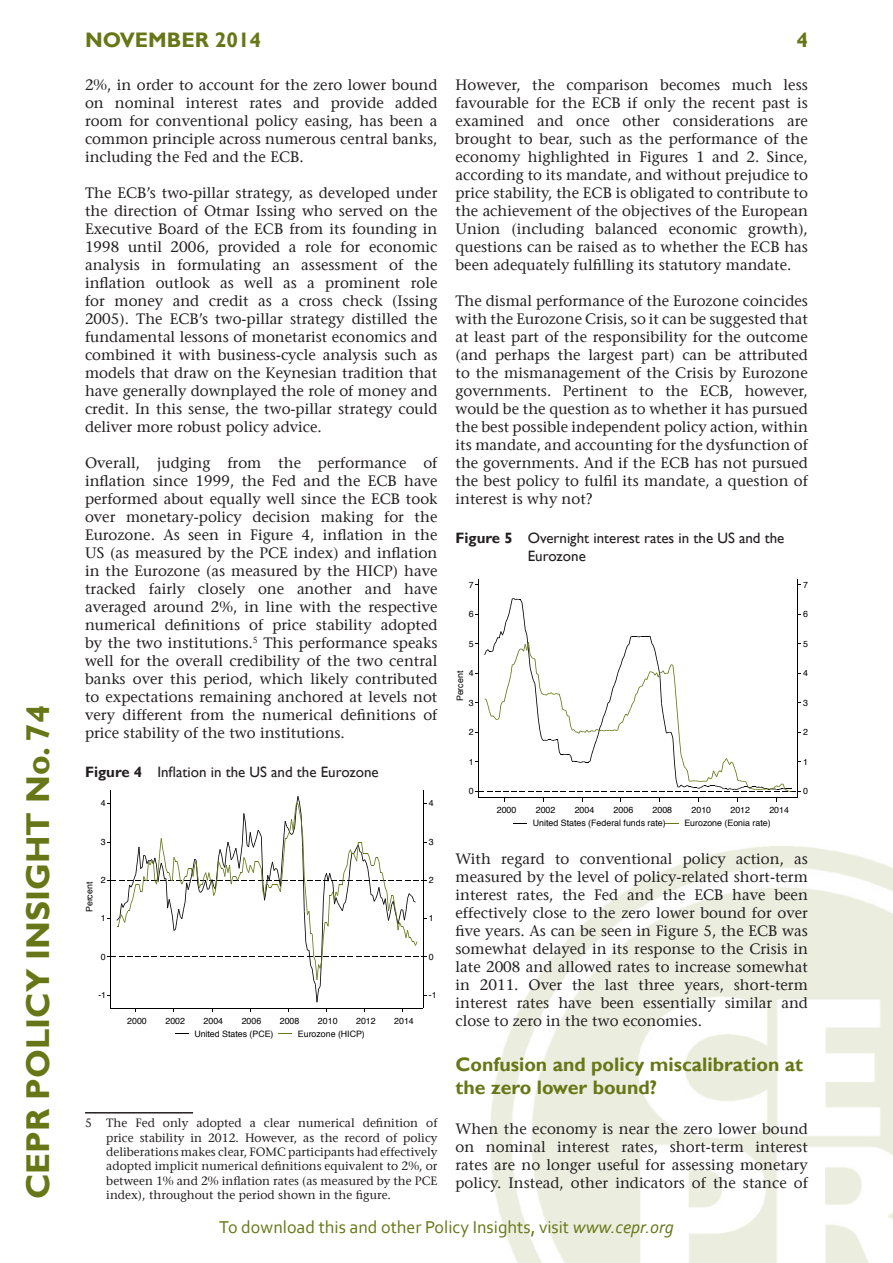
<style>
.page{position:relative;width:893px;height:1263px;background:#fff}
.page>*{position:absolute;margin:0;border:0;box-sizing:border-box;transform-origin:0 0}
.t1{font:700 33px "Gill Sans";color:#677717}
.t2{font:700 21px "Gill Sans";color:#677717}
.t3{font:700 19.5px/23.4px "Gill Sans";color:#677717}
.t4{font:18px "Corbel";color:#677717}
.t5{font:15px/18px "Stone Serif";color:#231f20;text-align:justify}
.t6{font:15px/18px "Gill Sans";color:#231f20}
.t7{font:12px/14.4px "Stone Serif";color:#231f20;text-align:justify}
.t8{font:8.85px "Helvetica";color:#000001}
.s1{font-weight:700}
.s2{font-style:italic}
</style>
<div class="page">
<img style="left:490px;top:846px;width:403px;height:417px">
<hr style="left:423px;top:790px;width:1px;height:218px;background:#000001">
<hr style="left:110px;top:790px;width:1px;height:218px;background:#000001">
<svg style="left:107px;top:796px;width:320px;height:206px"></svg>
<hr style="left:111px;top:1008px;width:312px;height:1px;background:#000001">
<svg style="left:175px;top:1033px;width:14px;height:1px"></svg>
<svg style="left:279px;top:1033px;width:13px;height:1px"></svg>
<hr style="left:85px;top:1112px;width:108px;height:1px;background:#231f20">
<hr style="left:797px;top:579px;width:1px;height:219px;background:#000001">
<hr style="left:478px;top:579px;width:1px;height:219px;background:#000001">
<svg style="left:475px;top:598px;width:326px;height:194px"></svg>
<hr style="left:479px;top:797px;width:318px;height:1px;background:#000001">
<svg style="left:513px;top:823px;width:14px;height:1px"></svg>
<svg style="left:665px;top:823px;width:14px;height:1px"></svg>
<h1 class="t1" style="left:18px;top:1199px;width:496px;rotate:-90deg">CEPR POLICY INSIGHT No. 74</h1>
<h2 class="t2" style="left:85px;top:28px;width:178px">NOVEMBER 2014</h2>
<h2 class="t2" style="left:796px;top:28px;width:13px">4</h2>
<p class="t5" style="left:85px;top:76px;width:354px">2%, in order to account for the zero lower bound on nominal interest rates and provide added room for conventional policy easing, has been a common principle across numerous central banks, including the Fed and the ECB.</p>
<p class="t5" style="left:85px;top:184px;width:354px">The ECB’s two-pillar strategy, as developed under the direction of Otmar Issing who served on the Executive Board of the ECB from its founding in 1998 until 2006, provided a role for economic analysis in formulating an assessment of the inflation outlook as well as a prominent role for money and credit as a cross check (Issing 2005). The ECB’s two-pillar strategy distilled the fundamental lessons of monetarist economics and combined it with business-cycle analysis such as models that draw on the Keynesian tradition that have generally downplayed the role of money and credit. In this sense, the two-pillar strategy could deliver more robust policy advice.</p>
<p class="t5" style="left:85px;top:454px;width:354px">Overall, judging from the performance of inflation since 1999, the Fed and the ECB have performed about equally well since the ECB took over monetary-policy decision making for the Eurozone. As seen in Figure 4, inflation in the US (as measured by the PCE index) and inflation in the Eurozone (as measured by the HICP) have tracked fairly closely one another and have averaged around 2%, in line with the respective numerical definitions of price stability adopted by the two institutions.<sup>5</sup> This performance speaks well for the overall credibility of the two central banks over this period, which likely contributed to expectations remaining anchored at levels not very different from the numerical definitions of price stability of the two institutions.</p>
<p class="t6" style="left:85px;top:763px;width:295px"><span class="s1">Figure 4</span> Inflation in the US and the Eurozone</p>
<p class="t8" style="left:101px;top:796px;width:6px">4</p>
<p class="t8" style="left:429px;top:796px;width:6px">4</p>
<p class="t8" style="left:101px;top:835px;width:6px">3</p>
<p class="t8" style="left:429px;top:835px;width:6px">3</p>
<p class="t8" style="left:83px;top:912px;width:32px;rotate:-90deg">Percent</p>
<p class="t8" style="left:101px;top:873px;width:6px">2</p>
<p class="t8" style="left:429px;top:873px;width:6px">2</p>
<p class="t8" style="left:101px;top:911px;width:6px">1</p>
<p class="t8" style="left:429px;top:911px;width:6px">1</p>
<p class="t8" style="left:101px;top:949px;width:6px">0</p>
<p class="t8" style="left:429px;top:949px;width:6px">0</p>
<p class="t8" style="left:98px;top:988px;width:9px">-1</p>
<p class="t8" style="left:429px;top:988px;width:9px">-1</p>
<p class="t8" style="left:127px;top:1014px;width:21px">2000</p>
<p class="t8" style="left:165px;top:1014px;width:21px">2002</p>
<p class="t8" style="left:204px;top:1014px;width:21px">2004</p>
<p class="t8" style="left:242px;top:1014px;width:21px">2006</p>
<p class="t8" style="left:280px;top:1014px;width:21px">2008</p>
<p class="t8" style="left:318px;top:1014px;width:21px">2010</p>
<p class="t8" style="left:356px;top:1014px;width:21px">2012</p>
<p class="t8" style="left:394px;top:1014px;width:21px">2014</p>
<p class="t8" style="left:194px;top:1026px;width:81px">United States (PCE)</p>
<p class="t8" style="left:298px;top:1026px;width:68px">Eurozone (HICP)</p>
<p class="t7" style="left:106px;top:1116px;width:333px;text-indent:-21px">5 The Fed only adopted a clear numerical definition of price stability in 2012. However, as the record of policy deliberations makes clear, FOMC participants had effectively adopted implicit numerical definitions equivalent to 2%, or between 1% and 2% inflation rates (as measured by the PCE index), throughout the period shown in the figure.</p>
<p class="t5" style="left:455px;top:76px;width:354px">However, the comparison becomes much less favourable for the ECB if only the recent past is examined and once other considerations are brought to bear, such as the performance of the economy highlighted in Figures 1 and 2. Since, according to its mandate, and without prejudice to price stability, the ECB is obligated to contribute to the achievement of the objectives of the European Union (including balanced economic growth), questions can be raised as to whether the ECB has been adequately fulfilling its statutory mandate.</p>
<p class="t5" style="left:455px;top:292px;width:354px">The dismal performance of the Eurozone coincides with the Eurozone Crisis, so it can be suggested that at least part of the responsibility for the outcome (and perhaps the largest part) can be attributed to the mismanagement of the Crisis by Eurozone governments. Pertinent to the ECB, however, would be the question as to whether it has pursued the best possible independent policy action, within its mandate, and accounting for the dysfunction of the governments. And if the ECB has not pursued the best policy to fulfil its mandate, a question of interest is why not?</p>
<p class="t6" style="left:528px;top:529px;width:258px;text-indent:-72px"><span class="s1">Figure 5</span> Overnight interest rates in the US and the<br>Eurozone</p>
<p class="t8" style="left:469px;top:578px;width:6px">7</p>
<p class="t8" style="left:803px;top:578px;width:6px">7</p>
<p class="t8" style="left:469px;top:607px;width:6px">6</p>
<p class="t8" style="left:803px;top:607px;width:6px">6</p>
<p class="t8" style="left:469px;top:637px;width:6px">5</p>
<p class="t8" style="left:803px;top:637px;width:6px">5</p>
<p class="t8" style="left:469px;top:666px;width:6px">4</p>
<p class="t8" style="left:453px;top:701px;width:32px;rotate:-90deg">Percent</p>
<p class="t8" style="left:469px;top:696px;width:6px">3</p>
<p class="t8" style="left:803px;top:666px;width:6px">4</p>
<p class="t8" style="left:803px;top:696px;width:6px">3</p>
<p class="t8" style="left:469px;top:725px;width:6px">2</p>
<p class="t8" style="left:803px;top:725px;width:6px">2</p>
<p class="t8" style="left:469px;top:755px;width:6px">1</p>
<p class="t8" style="left:803px;top:755px;width:6px">1</p>
<p class="t8" style="left:469px;top:784px;width:6px">0</p>
<p class="t8" style="left:803px;top:784px;width:6px">0</p>
<p class="t8" style="left:497px;top:803px;width:21px">2000</p>
<p class="t8" style="left:536px;top:803px;width:21px">2002</p>
<p class="t8" style="left:575px;top:803px;width:21px">2004</p>
<p class="t8" style="left:614px;top:803px;width:21px">2006</p>
<p class="t8" style="left:653px;top:803px;width:21px">2008</p>
<p class="t8" style="left:691px;top:803px;width:21px">2010</p>
<p class="t8" style="left:730px;top:803px;width:21px">2012</p>
<p class="t8" style="left:769px;top:803px;width:21px">2014</p>
<p class="t8" style="left:533px;top:816px;width:134px">United States (Federal funds rate)</p>
<p class="t8" style="left:684px;top:816px;width:88px">Eurozone (Eonia rate)</p>
<p class="t5" style="left:455px;top:850px;width:354px">With regard to conventional policy action, as measured by the level of policy-related short-term interest rates, the Fed and the ECB have been effectively close to the zero lower bound for over five years. As can be seen in Figure 5, the ECB was somewhat delayed in its response to the Crisis in late 2008 and allowed rates to increase somewhat in 2011. Over the last three years, short-term interest rates have been essentially similar and close to zero in the two economies.</p>
<h3 class="t3" style="left:455px;top:1053px;width:349px">Confusion and policy miscalibration at the zero lower bound?</h3>
<p class="t5" style="left:455px;top:1120px;width:354px">When the economy is near the zero lower bound on nominal interest rates, short-term interest rates are no longer useful for assessing monetary policy. Instead, other indicators of the stance of</p>
<p class="t4" style="left:219px;top:1216px;width:456px">To download this and other Policy Insights, visit <span class="s2">www.cepr.org</span></p>
</div>
